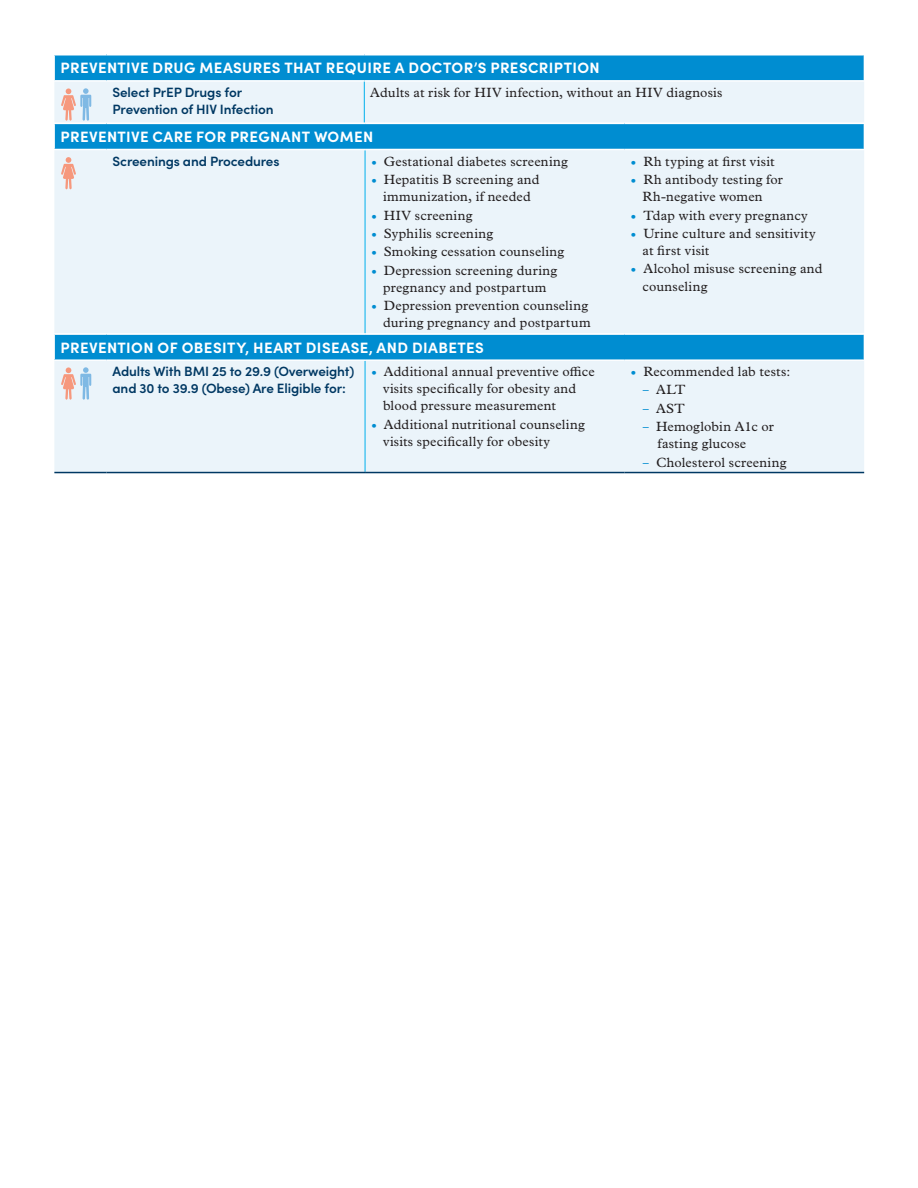
<style>
.page{position:relative;width:918px;height:1188px;background:#fff}
.page>*{position:absolute;margin:0;border:0;box-sizing:border-box;transform-origin:0 0}
.t1{font:700 15px "Sofia Pro";letter-spacing:.025em;color:#fff}
.Description_Body{font:13.5px/17.2px "Plantin MT Pro";letter-spacing:.015em;color:#231f20}
.Screening_Procedure{font:600 13.5px/16.5px "Sofia Pro";letter-spacing:-.01em;color:#003863}
.s1{font-family:"Sofia Pro";color:#008dd1}
.s2{font-family:"Myriad Pro";color:#008dd1}
</style>
<div class="page">
<div style="left:54px;top:150px;width:810px;height:183px;background:#ebf4fa"></div>
<hr style="left:365px;top:150px;width:1px;height:183px;background:#00afec">
<svg style="left:54px;top:56px;width:810px;height:93px;background:#73bfe4"></svg>
<svg style="left:61px;top:157px;width:15px;height:32px"></svg>
<div style="left:54px;top:334px;width:810px;height:26px;background:#008dd1"></div>
<div style="left:54px;top:361px;width:810px;height:111px;background:#ebf4fa"></div>
<hr style="left:54px;top:333px;width:53px;height:2px;background:#fff">
<hr style="left:107px;top:333px;width:258px;height:2px;background:#fff">
<hr style="left:365px;top:333px;width:260px;height:2px;background:#fff">
<hr style="left:625px;top:333px;width:240px;height:2px;background:#fff">
<hr style="left:54px;top:359px;width:53px;height:2px;background:#fff">
<hr style="left:107px;top:359px;width:258px;height:2px;background:#fff">
<hr style="left:365px;top:359px;width:260px;height:2px;background:#fff">
<hr style="left:625px;top:359px;width:240px;height:2px;background:#fff">
<svg style="left:54px;top:335px;width:1px;height:24px"></svg>
<hr style="left:365px;top:361px;width:1px;height:111px;background:#00afec">
<hr style="left:54px;top:472px;width:53px;height:1px;background:#003863">
<hr style="left:107px;top:472px;width:258px;height:1px;background:#003863">
<hr style="left:365px;top:472px;width:260px;height:1px;background:#003863">
<hr style="left:625px;top:472px;width:239px;height:1px;background:#003863">
<svg style="left:61px;top:367px;width:30px;height:33px"></svg>
<p class="t1" style="left:61px;top:56px;width:541px">PREVENTIVE DRUG MEASURES THAT REQUIRE A DOCTOR’S PRESCRIPTION</p>
<p class="Screening_Procedure" style="left:113px;top:83px;width:162px">Select PrEP Drugs for<br>Prevention of HIV Infection</p>
<p class="Description_Body" style="left:370px;top:84px;width:354px">Adults at risk for HIV infection, without an HIV diagnosis</p>
<p class="t1" style="left:61px;top:125px;width:314px">PREVENTIVE CARE FOR PREGNANT WOMEN</p>
<p class="Screening_Procedure" style="left:113px;top:152px;width:169px">Screenings and Procedures</p>
<p class="Description_Body" style="left:371px;top:153px;width:198px"><span class="s1">•</span> Gestational diabetes screening</p>
<p class="Description_Body" style="left:371px;top:171px;width:170px;text-align:center"><span class="s1">•</span> Hepatitis B screening and immunization, if needed</p>
<p class="Description_Body" style="left:371px;top:206px;width:103px"><span class="s1">•</span> HIV screening</p>
<p class="Description_Body" style="left:371px;top:225px;width:124px"><span class="s1">•</span> Syphilis screening</p>
<p class="Description_Body" style="left:371px;top:243px;width:195px"><span class="s1">•</span> Smoking cessation counseling</p>
<p class="Description_Body" style="left:371px;top:261px;width:188px;text-align:center"><span class="s1">•</span> Depression screening during pregnancy and postpartum</p>
<p class="Description_Body" style="left:371px;top:297px;width:221px;text-align:right"><span class="s1">•</span> Depression prevention counseling during pregnancy and postpartum</p>
<p class="Description_Body" style="left:631px;top:153px;width:145px"><span class="s1">•</span> Rh typing at first visit</p>
<p class="Description_Body" style="left:643px;top:171px;width:142px;text-indent:-12px"><span class="s1">•</span> Rh antibody testing for<br>Rh-negative women</p>
<p class="Description_Body" style="left:631px;top:206px;width:179px"><span class="s1">•</span> Tdap with every pregnancy</p>
<p class="Description_Body" style="left:643px;top:225px;width:175px;text-indent:-12px"><span class="s1">•</span> Urine culture and sensitivity at first visit</p>
<p class="Description_Body" style="left:643px;top:260px;width:181px;text-indent:-12px"><span class="s1">•</span> Alcohol misuse screening and counseling</p>
<p class="t1" style="left:61px;top:336px;width:425px">PREVENTION OF OBESITY, HEART DISEASE, AND DIABETES</p>
<p class="Screening_Procedure" style="left:113px;top:362px;width:243px">Adults With BMI 25 to 29.9 (Overweight) and 30 to 39.9 (Obese) Are Eligible for:</p>
<p class="Description_Body" style="left:383px;top:363px;width:213px;text-indent:-12px"><span class="s1">•</span> Additional annual preventive office visits specifically for obesity and blood pressure measurement</p>
<p class="Description_Body" style="left:383px;top:416px;width:203px;text-indent:-12px"><span class="s1">•</span> Additional nutritional counseling visits specifically for obesity</p>
<p class="Description_Body" style="left:631px;top:363px;width:161px"><span class="s1">•</span> Recommended lab tests:</p>
<p class="Description_Body" style="left:643px;top:381px;width:44px"><span class="s2">–</span> ALT</p>
<p class="Description_Body" style="left:643px;top:400px;width:44px"><span class="s2">–</span> AST</p>
<p class="Description_Body" style="left:658px;top:418px;width:118px;text-indent:-15px"><span class="s2">–</span> Hemoglobin A1c or fasting glucose</p>
<p class="Description_Body" style="left:643px;top:453px;width:145px"><span class="s2">–</span> Cholesterol screening</p>
</div>
